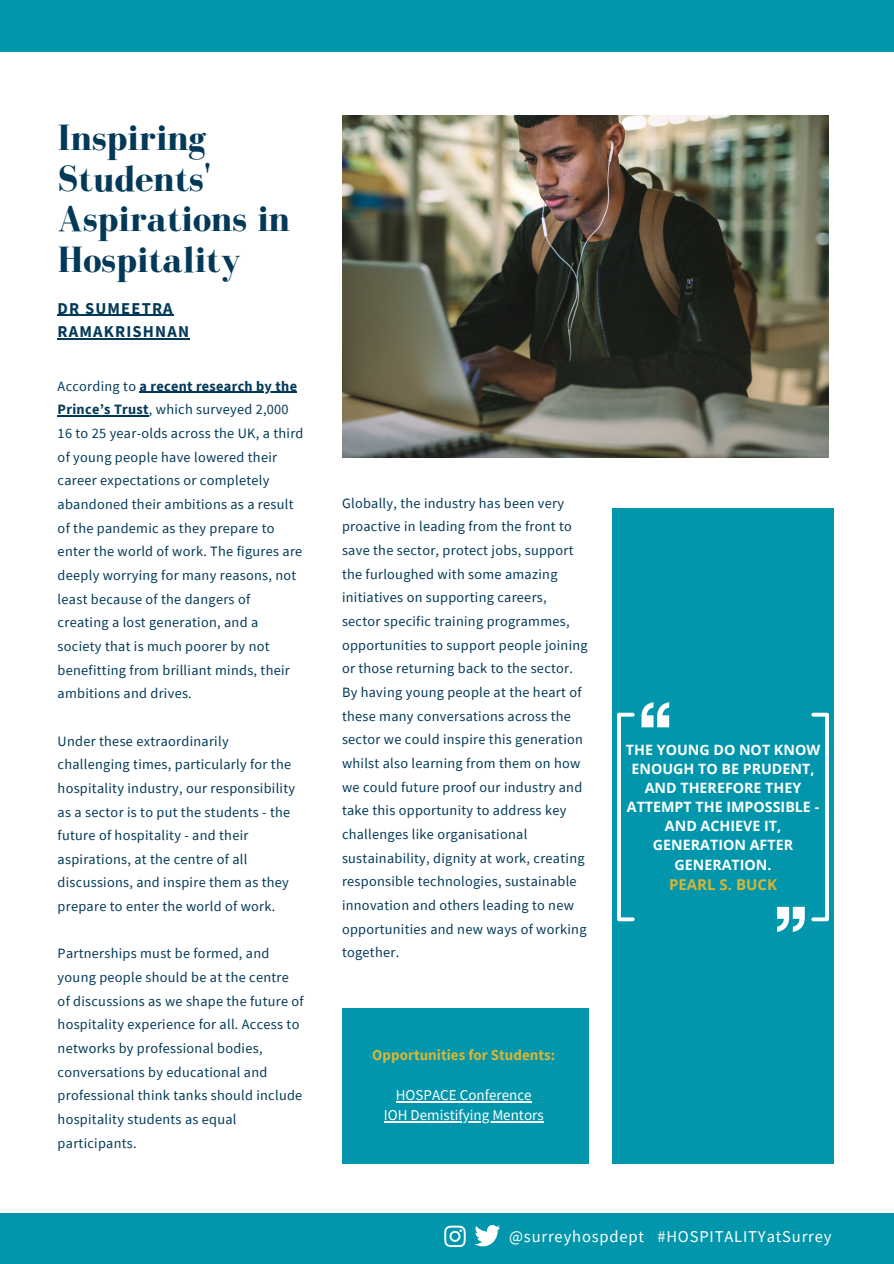
<style>
.page{position:relative;width:894px;height:1264px;background:#fff}
.page>*{position:absolute;margin:0;border:0;box-sizing:border-box;transform-origin:0 0}
.t1{font:700 37.5px/40.5px "Bodoni FLF";color:#033958}
.t2{font:16.5px "Source Sans Pro";letter-spacing:.05em;color:#fff}
.t3{font:700 16.5px/23.7px "Source Sans Pro";letter-spacing:.07em;color:#033958}
.t4{font:15px/20.2px "Source Sans Pro";color:#fff;text-align:center}
.t5{font:700 15px "Source Sans Pro";color:#d5b638}
.t6{font:700 15px "Open Sans";color:#d5b638}
.t7{font:14.25px/23.7px "Source Sans Pro";letter-spacing:.02em;color:#033958}
.t8{font:700 14.25px/19.2px "Open Sans";color:#fff;text-align:center}
.s1{font-weight:700}
</style>
<div class="page">
<div style="left:0;top:0;width:893px;height:51px;background:#0196ab"></div>
<div style="left:0;top:1213px;width:893px;height:50px;background:#0196ab"></div>
<img style="left:342px;top:115px;width:486px;height:343px">
<hr style="left:58px;top:315px;width:116px;height:1px;background:#033958">
<hr style="left:58px;top:338px;width:132px;height:2px;background:#033958">
<hr style="left:139px;top:392px;width:158px;height:1px;background:#033958">
<hr style="left:58px;top:415px;width:91px;height:1px;background:#033958">
<svg style="left:474px;top:1225px;width:26px;height:21px"></svg>
<svg style="left:444px;top:1225px;width:21px;height:21px"></svg>
<div style="left:612px;top:507px;width:221px;height:656px;background:#0196ab"></div>
<svg style="left:641px;top:702px;width:28px;height:25px"></svg>
<svg style="left:777px;top:906px;width:27px;height:25px"></svg>
<svg style="left:617px;top:712px;width:17px;height:209px"></svg>
<svg style="left:811px;top:712px;width:17px;height:209px"></svg>
<div style="left:342px;top:1007px;width:246px;height:156px;background:#0196ab"></div>
<hr style="left:395px;top:1101px;width:136px;height:1px;background:#fff">
<hr style="left:384px;top:1121px;width:159px;height:1px;background:#fff">
<h1 class="t1" style="left:58px;top:117px;width:234px">Inspiring<br>Students'<br>Aspirations in<br>Hospitality</h1>
<p class="t3" style="left:58px;top:296px;width:133px">DR SUMEETRA<br>RAMAKRISHNAN</p>
<p class="t7" style="left:58px;top:374px;width:247px">According to <span class="s1">a recent research by the Prince’s Trust</span>, which surveyed 2,000<br>16 to 25 year-olds across the UK, a third of young people have lowered their career expectations or completely abandoned their ambitions as a result of the pandemic as they prepare to enter the world of work. The figures are deeply worrying for many reasons, not least because of the dangers of creating a lost generation, and a society that is much poorer by not benefitting from brilliant minds, their ambitions and drives.</p>
<p class="t7" style="left:58px;top:728px;width:239px">Under these extraordinarily challenging times, particularly for the hospitality industry, our responsibility as a sector is to put the students - the future of hospitality - and their aspirations, at the centre of all discussions, and inspire them as they prepare to enter the world of work.</p>
<p class="t7" style="left:58px;top:941px;width:247px">Partnerships must be formed, and young people should be at the centre of discussions as we shape the future of hospitality experience for all. Access to networks by professional bodies, conversations by educational and professional think tanks should include hospitality students as equal participants.</p>
<p class="t7" style="left:342px;top:491px;width:247px">Globally, the industry has been very proactive in leading from the front to save the sector, protect jobs, support the furloughed with some amazing initiatives on supporting careers, sector specific training programmes, opportunities to support people joining or those returning back to the sector.<br>By having young people at the heart of these many conversations across the sector we could inspire this generation whilst also learning from them on how we could future proof our industry and take this opportunity to address key challenges like organisational sustainability, dignity at work, creating responsible technologies, sustainable innovation and others leading to new opportunities and new ways of working together.</p>
<p class="t5" style="left:372px;top:1044px;width:184px">Opportunities for Students:</p>
<p class="t4" style="left:384px;top:1084px;width:161px">HOSPACE Conference<br>IOH Demistifying Mentors</p>
<p class="t8" style="left:625px;top:739px;width:196px">THE YOUNG DO NOT KNOW<br>ENOUGH TO BE PRUDENT,<br>AND THEREFORE THEY<br>ATTEMPT THE IMPOSSIBLE -<br>AND ACHIEVE IT,<br>GENERATION AFTER<br>GENERATION.</p>
<p class="t6" style="left:669px;top:873px;width:109px">PEARL S. BUCK</p>
<p class="t2" style="left:509px;top:1225px;width:324px">@surreyhospdept #HOSPITALITYatSurrey</p>
</div>
